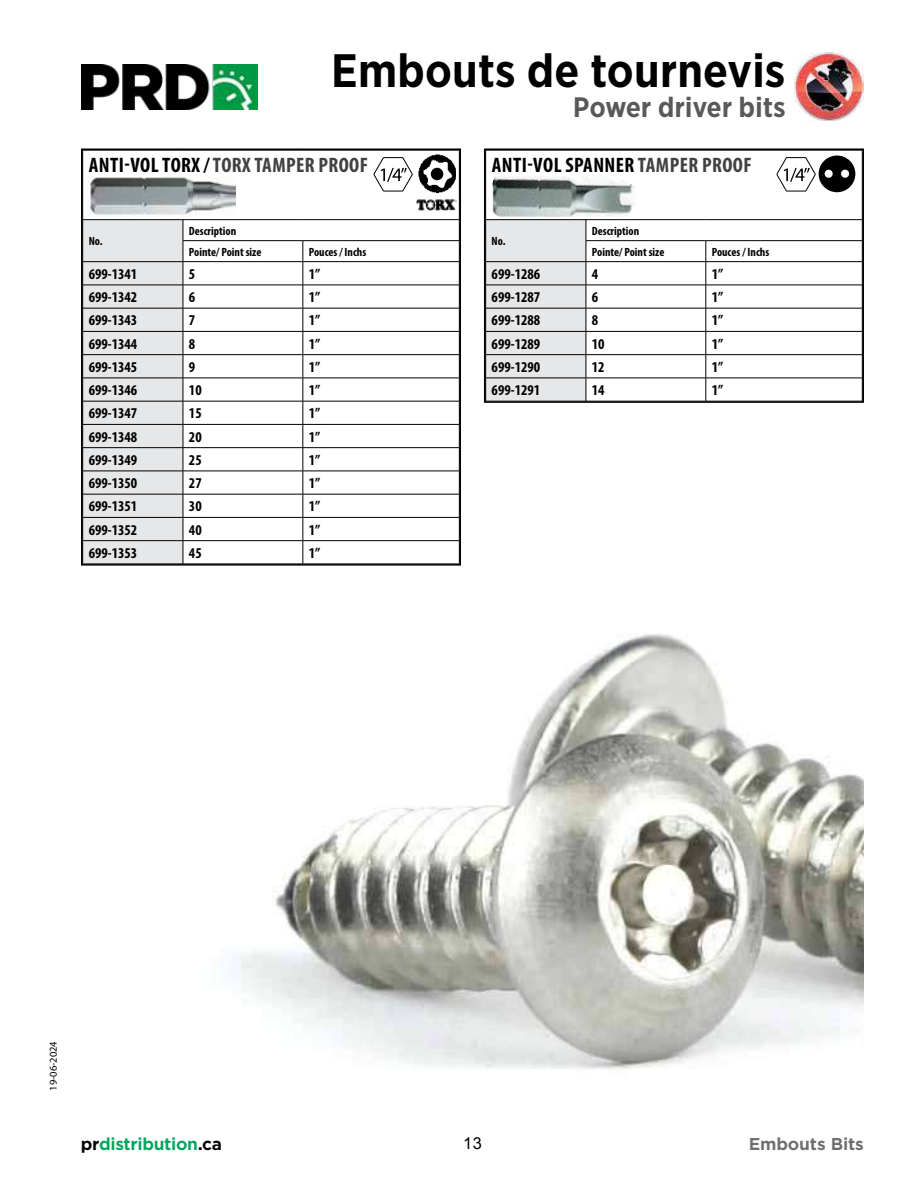
<style>
.page{position:relative;width:918px;height:1188px;background:#fff}
.page>*{position:absolute;margin:0;border:0;box-sizing:border-box;transform-origin:0 0}
.t1{font:700 45px "Gotham Narrow Office";letter-spacing:-.01em;color:#000}
.t2{font:700 27px "Gotham Narrow Office";letter-spacing:-.01em;color:#58595b}
.t3{font:700 condensed 21px "Myriad Pro";letter-spacing:.02em;color:#414042}
.t4{font:700 condensed 21px "Myriad Pro";letter-spacing:.02em;color:#000}
.t5{font:700 16.5px "Gotham Office";letter-spacing:-.02em;color:#00a65d}
.t6{font:700 16.5px "Gotham Office";letter-spacing:-.01em;color:#6d6e71}
.t7{font:16.5px "Arial";color:#000}
.t8{font:700 condensed 15px "Myriad Pro";color:#000}
.t9{font:700 condensed 12px/21px "Myriad Pro";color:#000}
.t10{font:10.5px "Myriad Pro";color:#000}
.s1{color:#000}
.s2{color:#414042}
</style>
<div class="page">
<img style="left:81px;top:65px;width:177px;height:45px">
<img style="left:231px;top:155px;width:633px;height:915px">
<img style="left:795px;top:52px;width:69px;height:69px">
<hr style="left:485px;top:219px;width:101px;height:1px;background:#000">
<hr style="left:586px;top:219px;width:120px;height:1px;background:#000">
<hr style="left:706px;top:219px;width:157px;height:1px;background:#000">
<hr style="left:586px;top:240px;width:120px;height:1px;background:#000">
<hr style="left:706px;top:240px;width:157px;height:1px;background:#000">
<hr style="left:586px;top:261px;width:120px;height:1px;background:#000">
<hr style="left:706px;top:261px;width:157px;height:1px;background:#000">
<hr style="left:586px;top:285px;width:120px;height:1px;background:#000">
<hr style="left:706px;top:285px;width:157px;height:1px;background:#000">
<hr style="left:586px;top:308px;width:120px;height:1px;background:#000">
<hr style="left:706px;top:308px;width:157px;height:1px;background:#000">
<hr style="left:586px;top:331px;width:120px;height:1px;background:#000">
<hr style="left:706px;top:331px;width:157px;height:1px;background:#000">
<hr style="left:586px;top:354px;width:120px;height:1px;background:#000">
<hr style="left:706px;top:354px;width:157px;height:1px;background:#000">
<hr style="left:586px;top:378px;width:120px;height:1px;background:#000">
<svg style="left:487px;top:220px;width:100px;height:180px;background:#dedfdf"></svg>
<hr style="left:706px;top:378px;width:157px;height:1px;background:#000">
<svg style="left:706px;top:241px;width:1px;height:159px"></svg>
<div style="left:484px;top:148px;width:380px;height:255px;border:2px solid #000"></div>
<div style="left:82px;top:149px;width:378px;height:416px;background:#fff"></div>
<hr style="left:82px;top:219px;width:101px;height:1px;background:#000">
<hr style="left:183px;top:219px;width:120px;height:1px;background:#000">
<hr style="left:303px;top:219px;width:157px;height:1px;background:#000">
<hr style="left:183px;top:240px;width:120px;height:1px;background:#000">
<hr style="left:303px;top:240px;width:157px;height:1px;background:#000">
<hr style="left:183px;top:261px;width:120px;height:1px;background:#000">
<hr style="left:303px;top:261px;width:157px;height:1px;background:#000">
<hr style="left:183px;top:285px;width:120px;height:1px;background:#000">
<hr style="left:303px;top:285px;width:157px;height:1px;background:#000">
<hr style="left:183px;top:308px;width:120px;height:1px;background:#000">
<hr style="left:303px;top:308px;width:157px;height:1px;background:#000">
<hr style="left:183px;top:331px;width:120px;height:1px;background:#000">
<hr style="left:303px;top:331px;width:157px;height:1px;background:#000">
<hr style="left:183px;top:354px;width:120px;height:1px;background:#000">
<hr style="left:303px;top:354px;width:157px;height:1px;background:#000">
<hr style="left:183px;top:378px;width:120px;height:1px;background:#000">
<hr style="left:303px;top:378px;width:157px;height:1px;background:#000">
<hr style="left:183px;top:401px;width:120px;height:1px;background:#000">
<hr style="left:303px;top:401px;width:157px;height:1px;background:#000">
<hr style="left:183px;top:424px;width:120px;height:1px;background:#000">
<hr style="left:303px;top:424px;width:157px;height:1px;background:#000">
<hr style="left:183px;top:447px;width:120px;height:1px;background:#000">
<hr style="left:303px;top:447px;width:157px;height:1px;background:#000">
<hr style="left:183px;top:471px;width:120px;height:1px;background:#000">
<hr style="left:303px;top:471px;width:157px;height:1px;background:#000">
<hr style="left:183px;top:494px;width:120px;height:1px;background:#000">
<hr style="left:303px;top:494px;width:157px;height:1px;background:#000">
<hr style="left:183px;top:517px;width:120px;height:1px;background:#000">
<hr style="left:303px;top:517px;width:157px;height:1px;background:#000">
<hr style="left:183px;top:540px;width:120px;height:1px;background:#000">
<svg style="left:84px;top:220px;width:100px;height:343px;background:#dddedf"></svg>
<hr style="left:303px;top:540px;width:157px;height:1px;background:#000">
<svg style="left:303px;top:241px;width:1px;height:322px"></svg>
<div style="left:81px;top:148px;width:380px;height:418px;border:2px solid #000"></div>
<svg style="left:777px;top:157px;width:40px;height:35px"></svg>
<svg style="left:374px;top:157px;width:39px;height:35px"></svg>
<img style="left:417px;top:199px;width:40px;height:11px">
<img style="left:419px;top:155px;width:37px;height:38px">
<div style="left:431px;top:168px;width:12px;height:12px;background:#000;border-radius:50%"></div>
<img style="left:87px;top:177px;width:149px;height:39px">
<img style="left:493px;top:176px;width:143px;height:41px">
<div style="left:819px;top:156px;width:36px;height:36px;background:#000;border-radius:50%"></div>
<div style="left:825px;top:170px;width:8px;height:8px;background:#fff;border-radius:50%"></div>
<div style="left:841px;top:170px;width:8px;height:8px;background:#fff;border-radius:50%"></div>
<h1 class="t1" style="left:331px;top:41px;width:457px">Embouts de tournevis</h1>
<h2 class="t2" style="left:573px;top:89px;width:214px">Power driver bits</h2>
<h3 class="t3" style="left:89px;top:152px;width:281px"><span class="s1">ANTI-VOL TORX /</span> TORX TAMPER PROOF</h3>
<h3 class="t4" style="left:492px;top:152px;width:261px">ANTI-VOL SPANNER <span class="s2">TAMPER PROOF</span></h3>
<p class="t9" style="left:89px;top:230px;width:15px">No.</p>
<p class="t9" style="left:189px;top:220px;width:74px">Description<br>Pointe/ Point size</p>
<p class="t9" style="left:309px;top:241px;width:59px">Pouces / Inchs</p>
<p class="t9" style="left:492px;top:230px;width:15px">No.</p>
<p class="t9" style="left:592px;top:220px;width:74px">Description<br>Pointe/ Point size</p>
<p class="t9" style="left:712px;top:241px;width:59px">Pouces / Inchs</p>
<p class="t8" style="left:89px;top:265px;width:50px">699-1341</p>
<p class="t8" style="left:189px;top:265px;width:8px">5</p>
<p class="t8" style="left:309px;top:265px;width:13px">1’’</p>
<p class="t8" style="left:89px;top:288px;width:50px">699-1342</p>
<p class="t8" style="left:189px;top:288px;width:8px">6</p>
<p class="t8" style="left:309px;top:288px;width:13px">1’’</p>
<p class="t8" style="left:89px;top:311px;width:50px">699-1343</p>
<p class="t8" style="left:189px;top:311px;width:8px">7</p>
<p class="t8" style="left:309px;top:311px;width:13px">1’’</p>
<p class="t8" style="left:89px;top:334px;width:50px">699-1344</p>
<p class="t8" style="left:189px;top:334px;width:8px">8</p>
<p class="t8" style="left:309px;top:334px;width:13px">1’’</p>
<p class="t8" style="left:89px;top:358px;width:50px">699-1345</p>
<p class="t8" style="left:189px;top:358px;width:8px">9</p>
<p class="t8" style="left:309px;top:358px;width:13px">1’’</p>
<p class="t8" style="left:89px;top:381px;width:50px">699-1346</p>
<p class="t8" style="left:189px;top:381px;width:14px">10</p>
<p class="t8" style="left:309px;top:381px;width:13px">1’’</p>
<p class="t8" style="left:89px;top:404px;width:50px">699-1347</p>
<p class="t8" style="left:189px;top:404px;width:14px">15</p>
<p class="t8" style="left:309px;top:404px;width:13px">1’’</p>
<p class="t8" style="left:89px;top:427px;width:50px">699-1348</p>
<p class="t8" style="left:189px;top:427px;width:14px">20</p>
<p class="t8" style="left:309px;top:427px;width:13px">1’’</p>
<p class="t8" style="left:89px;top:451px;width:50px">699-1349</p>
<p class="t8" style="left:189px;top:451px;width:14px">25</p>
<p class="t8" style="left:309px;top:451px;width:13px">1’’</p>
<p class="t8" style="left:89px;top:474px;width:50px">699-1350</p>
<p class="t8" style="left:189px;top:474px;width:14px">27</p>
<p class="t8" style="left:309px;top:474px;width:13px">1’’</p>
<p class="t8" style="left:89px;top:497px;width:50px">699-1351</p>
<p class="t8" style="left:189px;top:497px;width:14px">30</p>
<p class="t8" style="left:309px;top:497px;width:13px">1’’</p>
<p class="t8" style="left:89px;top:520px;width:50px">699-1352</p>
<p class="t8" style="left:189px;top:520px;width:14px">40</p>
<p class="t8" style="left:309px;top:520px;width:13px">1’’</p>
<p class="t8" style="left:89px;top:544px;width:50px">699-1353</p>
<p class="t8" style="left:189px;top:544px;width:14px">45</p>
<p class="t8" style="left:309px;top:544px;width:13px">1’’</p>
<p class="t8" style="left:492px;top:265px;width:50px">699-1286</p>
<p class="t8" style="left:592px;top:265px;width:8px">4</p>
<p class="t8" style="left:712px;top:265px;width:13px">1’’</p>
<p class="t8" style="left:492px;top:288px;width:50px">699-1287</p>
<p class="t8" style="left:592px;top:288px;width:8px">6</p>
<p class="t8" style="left:712px;top:288px;width:13px">1’’</p>
<p class="t8" style="left:492px;top:311px;width:50px">699-1288</p>
<p class="t8" style="left:592px;top:311px;width:8px">8</p>
<p class="t8" style="left:712px;top:311px;width:13px">1’’</p>
<p class="t8" style="left:492px;top:334px;width:50px">699-1289</p>
<p class="t8" style="left:592px;top:334px;width:14px">10</p>
<p class="t8" style="left:712px;top:334px;width:13px">1’’</p>
<p class="t8" style="left:492px;top:358px;width:50px">699-1290</p>
<p class="t8" style="left:592px;top:358px;width:14px">12</p>
<p class="t8" style="left:712px;top:358px;width:13px">1’’</p>
<p class="t8" style="left:492px;top:381px;width:50px">699-1291</p>
<p class="t8" style="left:592px;top:381px;width:14px">14</p>
<p class="t8" style="left:712px;top:381px;width:13px">1’’</p>
<p class="t10" style="left:47px;top:1091px;width:51px;rotate:-90deg">19-06-2024</p>
<p class="t5" style="left:81px;top:1132px;width:143px"><span class="s1">pr</span>distribution<span class="s1">.ca</span></p>
<p class="t7" style="left:463px;top:1133px;width:20px">13</p>
<p class="t6" style="left:749px;top:1132px;width:117px">Embouts Bits</p>
</div>
